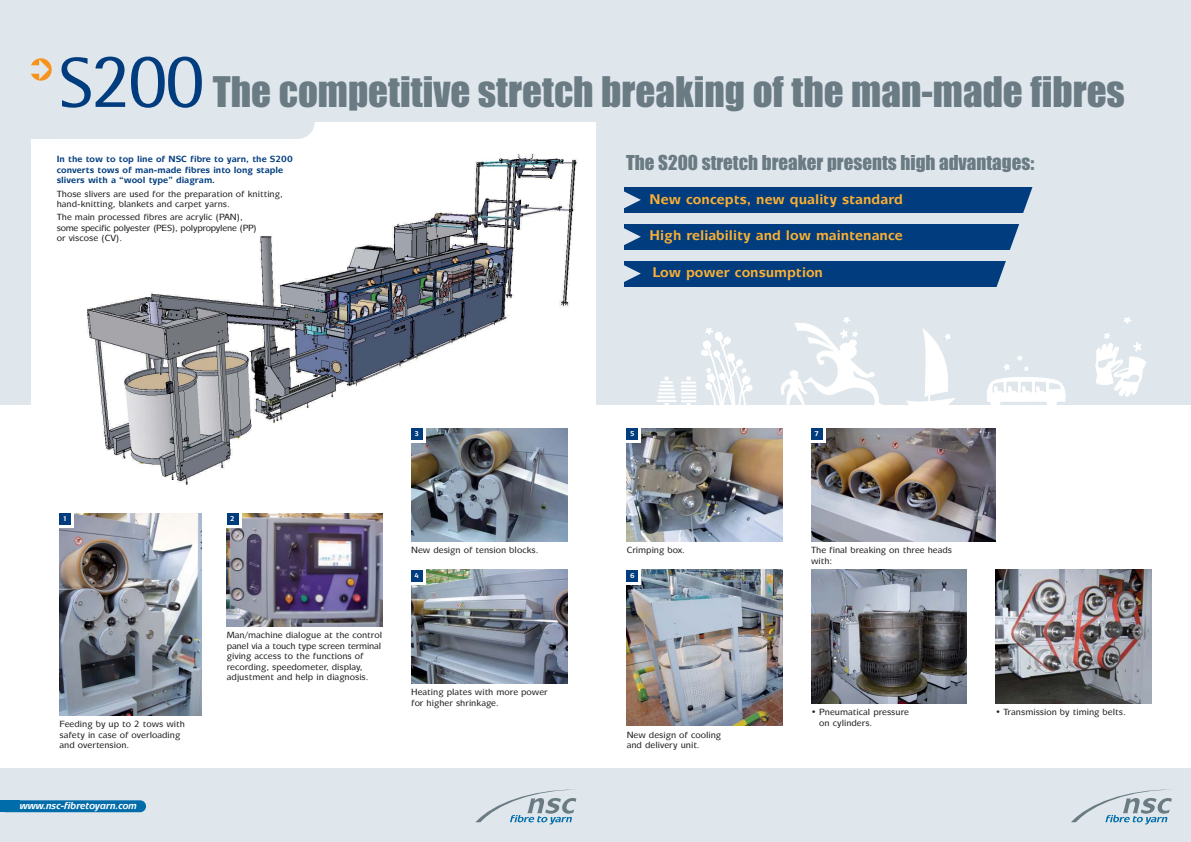
<style>
.page{position:relative;width:1191px;height:842px;background:#fff}
.page>*{position:absolute;margin:0;border:0;box-sizing:border-box;transform-origin:0 0}
.t1{font:39px "Impact";color:#6b7b84}
.t2{font:19px "Impact";color:#6b7b84}
.t3{font:700 14px "Mixage IT Cby BT";color:#fcb033}
.t4{font:italic 700 10px "Mixage G";letter-spacing:-.035em;color:#fff}
.t5{font:500 9px/10.5px "Mixage IT Cby BT";color:#231f20}
.t6{font:700 9px/10.5px "Mixage IT Cby BT";color:#003c7e}
.t7{font:500 9px/10.5px "Mixage IT Cby BT";letter-spacing:-.02em;color:#231f20}
.t8{font:700 7px "Mixage IT Cby BT";color:#fff}
.s1{font-family:"Rotis Semi Sans";font-size:71px;color:#003c7e}
.s2{font-family:"Rotis Semi Sans";font-size:78px;color:#003c7e}
</style>
<div class="page">
<div style="left:0;top:0;width:595px;height:842px;background:#dfe7ec"></div>
<div style="left:0;top:405px;width:595px;height:363px;background:#fff"></div>
<div style="left:595px;top:0;width:596px;height:842px;background:#dfe7ec"></div>
<div style="left:31px;top:122px;width:564px;height:397px;background:#fff"></div>
<img style="left:87px;top:154px;width:491px;height:333px">
<div style="left:595px;top:405px;width:596px;height:363px;background:#fff"></div>
<div style="left:31px;top:105px;width:284px;height:34px;background:#dfe7ec;border-radius:17px"></div>
<div style="left:28px;top:105px;width:32px;height:34px;background:#dfe7ec"></div>
<img style="left:31px;top:58px;width:21px;height:23px">
<svg style="left:1071px;top:789px;width:101px;height:35px"></svg>
<svg style="left:475px;top:789px;width:102px;height:35px"></svg>
<div style="left:0;top:800px;width:20px;height:12px;background:#006caa"></div>
<div style="left:0;top:800px;width:146px;height:12px;background:#006caa;border-radius:6px"></div>
<div style="left:624px;top:187px;width:468px;height:26px;background:#003c7e"></div>
<div style="left:624px;top:224px;width:468px;height:25px;background:#003c7e"></div>
<div style="left:624px;top:261px;width:468px;height:25px;background:#003c7e"></div>
<svg style="left:624px;top:191px;width:17px;height:17px"></svg>
<svg style="left:624px;top:228px;width:17px;height:17px"></svg>
<svg style="left:624px;top:265px;width:17px;height:17px"></svg>
<img style="left:60px;top:513px;width:141px;height:202px">
<img style="left:227px;top:513px;width:156px;height:113px">
<img style="left:411px;top:428px;width:156px;height:113px">
<img style="left:411px;top:570px;width:156px;height:113px">
<img style="left:626px;top:428px;width:156px;height:113px">
<img style="left:626px;top:570px;width:156px;height:156px">
<svg style="left:59px;top:513px;width:15px;height:14px"></svg>
<div style="left:60px;top:513px;width:11px;height:11px;background:#003c7e"></div>
<svg style="left:227px;top:513px;width:14px;height:14px"></svg>
<div style="left:227px;top:513px;width:11px;height:11px;background:#003c7e"></div>
<svg style="left:408px;top:425px;width:17px;height:17px"></svg>
<div style="left:411px;top:428px;width:11px;height:11px;background:#003c7e"></div>
<svg style="left:411px;top:570px;width:14px;height:14px"></svg>
<div style="left:411px;top:570px;width:11px;height:11px;background:#003c7e"></div>
<div style="left:624px;top:425px;width:17px;height:17px;background:#fff"></div>
<div style="left:626px;top:428px;width:12px;height:11px;background:#003c7e"></div>
<div style="left:624px;top:567px;width:17px;height:17px;background:#fff"></div>
<div style="left:626px;top:570px;width:12px;height:11px;background:#003c7e"></div>
<svg style="left:969px;top:187px;width:123px;height:100px;fill:#dfe7ec"></svg>
<svg style="left:595px;top:317px;width:551px;height:88px"></svg>
<img style="left:811px;top:428px;width:184px;height:113px">
<svg style="left:811px;top:428px;width:14px;height:14px"></svg>
<div style="left:811px;top:428px;width:11px;height:11px;background:#003c7e"></div>
<img style="left:811px;top:570px;width:156px;height:133px">
<img style="left:995px;top:570px;width:156px;height:133px">
<h1 class="t1" style="left:59px;top:79px;width:1067px"><span class="s1">S</span><span class="s2">200</span> The competitive stretch breaking of the man-made fibres</h1>
<p class="t6" style="left:57px;top:155px;width:237px">In the tow to top line of NSC fibre to yarn, the S200 converts tows of man-made fibres into long staple slivers with a “wool type” diagram.</p>
<p class="t5" style="left:57px;top:189px;width:228px">Those slivers are used for the preparation of knitting, hand-knitting, blankets and carpet yarns.</p>
<p class="t7" style="left:57px;top:213px;width:202px">The main processed fibres are acrylic (PAN), some specific polyester (PES), polypropylene (PP) or viscose (CV).</p>
<p class="t8" style="left:414px;top:431px;width:6px">3</p>
<p class="t8" style="left:63px;top:516px;width:6px">1</p>
<p class="t8" style="left:230px;top:516px;width:6px">2</p>
<p class="t5" style="left:60px;top:720px;width:127px">Feeding by up to 2 tows with safety in case of overloading and overtension.</p>
<p class="t4" style="left:20px;top:802px;width:119px">www.nsc-fibretoyarn.com</p>
<p class="t5" style="left:227px;top:631px;width:157px">Man/machine dialogue at the control panel via a touch type screen terminal giving access to the functions of recording, speedometer, display, adjustment and help in diagnosis.</p>
<p class="t5" style="left:411px;top:546px;width:129px">New design of tension blocks.</p>
<p class="t8" style="left:414px;top:573px;width:6px">4</p>
<p class="t5" style="left:411px;top:688px;width:138px">Heating plates with more power for higher shrinkage.</p>
<h2 class="t2" style="left:626px;top:157px;width:409px">The S200 stretch breaker presents high advantages:</h2>
<h3 class="t3" style="left:649px;top:194px;width:255px">New concepts, new quality standard</h3>
<h3 class="t3" style="left:649px;top:231px;width:255px">High reliability and low maintenance</h3>
<h3 class="t3" style="left:652px;top:267px;width:172px">Low power consumption</h3>
<p class="t8" style="left:630px;top:431px;width:6px">5</p>
<p class="t8" style="left:814px;top:431px;width:6px">7</p>
<p class="t5" style="left:626px;top:546px;width:60px">Crimping box.</p>
<p class="t8" style="left:630px;top:573px;width:6px">6</p>
<p class="t5" style="left:626px;top:730px;width:96px">New design of cooling and delivery unit.</p>
<p class="t5" style="left:811px;top:546px;width:143px">The final breaking on three heads with:</p>
<p class="t5" style="left:819px;top:708px;width:91px;text-indent:-8px">• Pneumatical pressure on cylinders.</p>
<p class="t5" style="left:995px;top:708px;width:132px">• Transmission by timing belts.</p>
</div>
